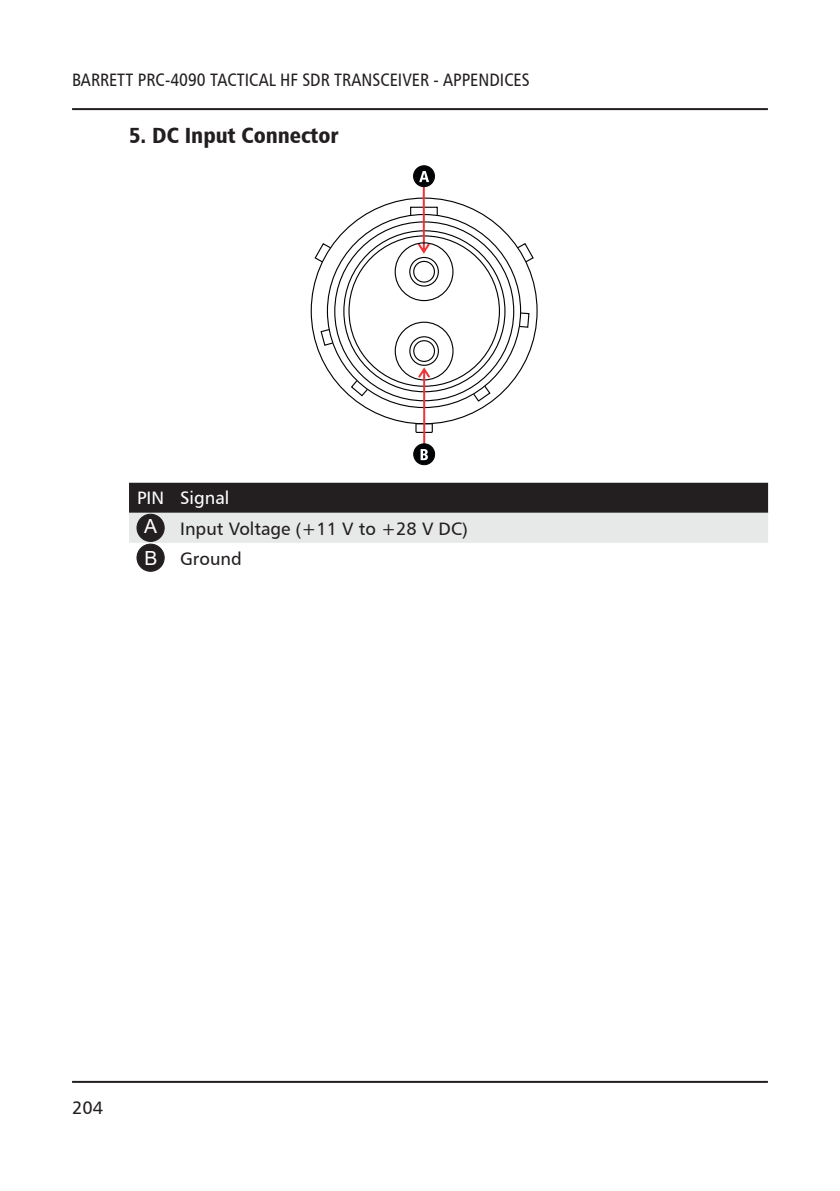
<style>
.page{position:relative;width:840px;height:1191px;background:#fff}
.page>*{position:absolute;margin:0;border:0;box-sizing:border-box;transform-origin:0 0}
.Heading_3{font:22px "Humanist 777 BT Black Condensed B";color:#231f20}
.t1{font:19.4px "Arial";color:#fff}
.t2{font:18px "Humanist 777 BT Roman Condensed B";color:#231f20}
.t3{font:18px "Humanist 777 BT Roman B";color:#231f20}
.t4{font:18px "Humanist 777 BT Roman B";color:#fff}
</style>
<div class="page">
<hr style="left:72px;top:108px;width:695px;height:2px;background:#231f20">
<hr style="left:72px;top:1080px;width:695px;height:2px;background:#231f20">
<div style="left:415px;top:423px;width:17px;height:10px;border:1px solid #020304"></div>
<div style="left:413px;top:340px;width:22px;height:22px;border:1px solid #020304;border-radius:50%"></div>
<div style="left:409px;top:336px;width:29px;height:30px;border:1px solid #020304;border-radius:50%"></div>
<div style="left:394px;top:322px;width:59px;height:58px;border:1px solid #020304;border-radius:50%"></div>
<svg style="left:320px;top:328px;width:14px;height:18px"></svg>
<svg style="left:350px;top:379px;width:18px;height:18px"></svg>
<svg style="left:472px;top:384px;width:19px;height:18px"></svg>
<svg style="left:518px;top:312px;width:12px;height:16px"></svg>
<svg style="left:314px;top:243px;width:18px;height:20px"></svg>
<div style="left:410px;top:207px;width:27px;height:9px;border:1px solid #020304"></div>
<svg style="left:516px;top:243px;width:18px;height:20px"></svg>
<div style="left:413px;top:166px;width:21px;height:21px;background:#020304;border-radius:50%"></div>
<div style="left:413px;top:165px;width:21px;height:22px;border:1px solid #020304;border-radius:50%"></div>
<div style="left:413px;top:444px;width:21px;height:21px;background:#020304;border-radius:50%"></div>
<div style="left:413px;top:443px;width:22px;height:22px;border:1px solid #020304;border-radius:50%"></div>
<svg style="left:417px;top:171px;width:12px;height:83px"></svg>
<svg style="left:418px;top:367px;width:12px;height:93px"></svg>
<div style="left:413px;top:261px;width:22px;height:22px;border:1px solid #020304;border-radius:50%"></div>
<div style="left:409px;top:257px;width:29px;height:29px;border:1px solid #020304;border-radius:50%"></div>
<div style="left:394px;top:242px;width:59px;height:59px;border:1px solid #020304;border-radius:50%"></div>
<svg style="left:129px;top:483px;width:638px;height:89px"></svg>
<div style="left:137px;top:514px;width:27px;height:27px;background:#231f20;border-radius:50%"></div>
<div style="left:136px;top:514px;width:29px;height:28px;border:1px solid #231f20;border-radius:50%"></div>
<div style="left:137px;top:544px;width:27px;height:27px;background:#231f20;border-radius:50%"></div>
<div style="left:136px;top:543px;width:29px;height:29px;border:1px solid #231f20;border-radius:50%"></div>
<p class="t2" style="left:72px;top:68px;width:459px">BARRETT PRC-4090 TACTICAL HF SDR TRANSCEIVER - APPENDICES</p>
<p class="Heading_3" style="left:129px;top:121px;width:211px">5. DC Input Connector</p>
<p class="t4" style="left:137px;top:487px;width:29px">PIN</p>
<p class="t4" style="left:180px;top:487px;width:51px">Signal</p>
<p class="t1" style="left:144px;top:513px;width:14px">A</p>
<p class="t3" style="left:180px;top:517px;width:289px">Input Voltage (+11 V to +28 V DC)</p>
<p class="t1" style="left:144px;top:544px;width:14px">B</p>
<p class="t3" style="left:180px;top:547px;width:63px">Ground</p>
<p class="t3" style="left:72px;top:1096px;width:32px">204</p>
</div>
